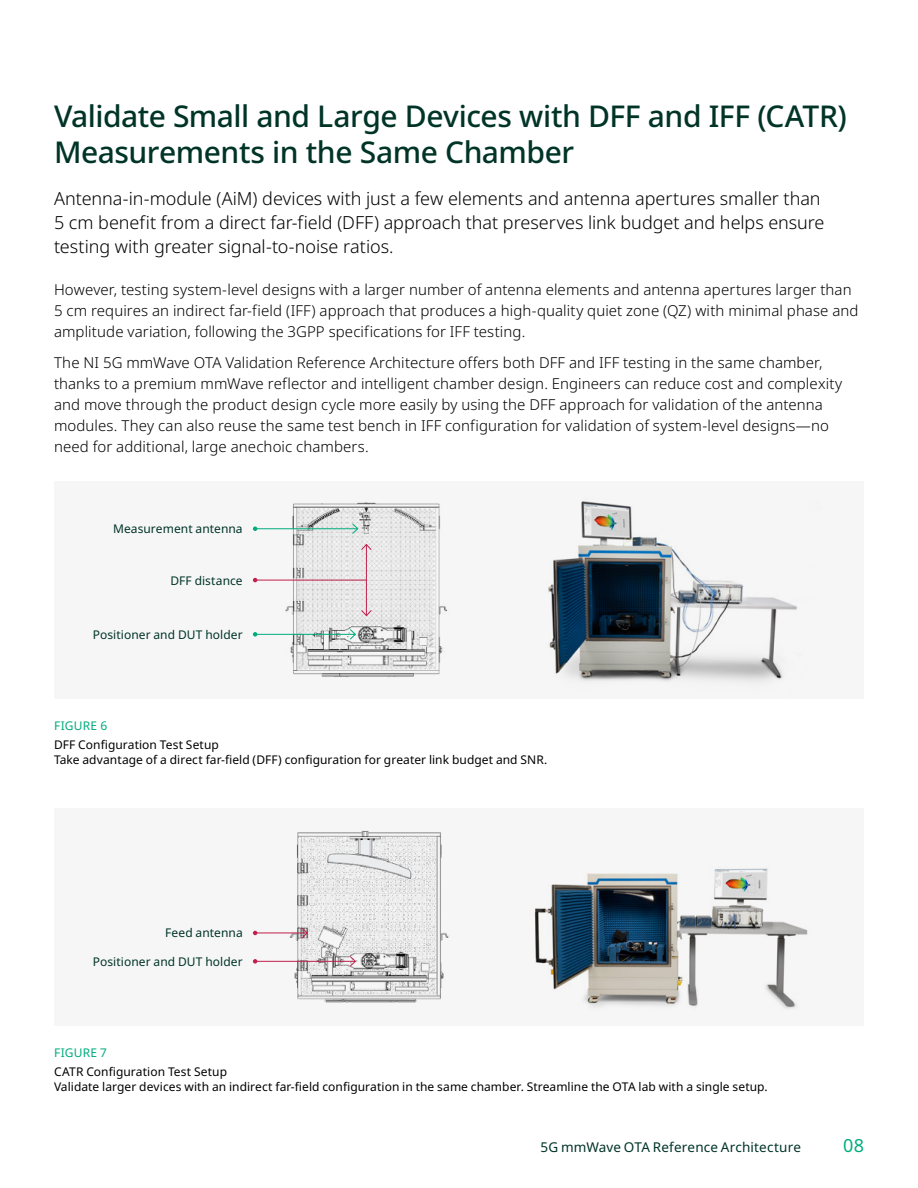
<style>
.page{position:relative;width:918px;height:1188px;background:#fff}
.page>*{position:absolute;margin:0;border:0;box-sizing:border-box;transform-origin:0 0}
.t1{font:500 30px/36px "Noto Sans";letter-spacing:-.015em;color:#003427}
.t2{font:300 18px/24px "Noto Sans";letter-spacing:-.005em;color:#000}
.t3{font:18px "Noto Sans";color:#00ac7e}
.t4{font:300 15px/21px "Noto Sans";letter-spacing:.005em;color:#000}
.t5{font:13.5px "Noto Sans";letter-spacing:.01em;color:#003427}
.t6{font:12px/15px "Noto Sans";letter-spacing:.005em;color:#000}
.t7{font:12px "Noto Sans";letter-spacing:.005em;color:#003427}
.t8{font:12px "Noto Sans";letter-spacing:.015em;color:#00ac7e}
</style>
<div class="page">
<div style="left:54px;top:481px;width:810px;height:218px;background:#f6f6f6"></div>
<img style="left:548px;top:501px;width:249px;height:181px">
<img style="left:285px;top:502px;width:163px;height:175px">
<hr style="left:255px;top:634px;width:100px;height:1px;background:#00ac7e">
<svg style="left:253px;top:632px;width:4px;height:5px"></svg>
<svg style="left:349px;top:628px;width:7px;height:12px"></svg>
<hr style="left:255px;top:528px;width:103px;height:1px;background:#00ac7e">
<svg style="left:253px;top:527px;width:4px;height:4px"></svg>
<svg style="left:351px;top:523px;width:8px;height:12px"></svg>
<hr style="left:255px;top:580px;width:111px;height:1px;background:#c0204b">
<svg style="left:253px;top:578px;width:4px;height:4px"></svg>
<hr style="left:366px;top:545px;width:1px;height:71px;background:#c0204b">
<svg style="left:361px;top:543px;width:11px;height:8px"></svg>
<svg style="left:361px;top:609px;width:11px;height:8px"></svg>
<div style="left:54px;top:808px;width:810px;height:218px;background:#f6f6f6"></div>
<img style="left:285px;top:830px;width:164px;height:173px">
<hr style="left:255px;top:961px;width:100px;height:1px;background:#c0204b">
<svg style="left:253px;top:959px;width:4px;height:5px"></svg>
<svg style="left:349px;top:955px;width:7px;height:12px"></svg>
<hr style="left:255px;top:933px;width:52px;height:1px;background:#c0204b">
<svg style="left:253px;top:931px;width:4px;height:4px"></svg>
<svg style="left:301px;top:927px;width:7px;height:12px"></svg>
<img style="left:535px;top:868px;width:273px;height:141px">
<h1 class="t1" style="left:54px;top:98px;width:794px">Validate Small and Large Devices with DFF and IFF (CATR)<br>Measurements in the Same Chamber</h1>
<p class="t2" style="left:54px;top:186px;width:772px">Antenna-in-module (AiM) devices with just a few elements and antenna apertures smaller than<br>5 cm benefit from a direct far-field (DFF) approach that preserves link budget and helps ensure testing with greater signal-to-noise ratios.</p>
<p class="t4" style="left:54px;top:279px;width:806px">However, testing system-level designs with a larger number of antenna elements and antenna apertures larger than<br>5 cm requires an indirect far-field (IFF) approach that produces a high-quality quiet zone (QZ) with minimal phase and amplitude variation, following the 3GPP specifications for IFF testing.</p>
<p class="t4" style="left:54px;top:352px;width:790px">The NI 5G mmWave OTA Validation Reference Architecture offers both DFF and IFF testing in the same chamber, thanks to a premium mmWave reflector and intelligent chamber design. Engineers can reduce cost and complexity and move through the product design cycle more easily by using the DFF approach for validation of the antenna modules. They can also reuse the same test bench in IFF configuration for validation of system-level designs—no need for additional, large anechoic chambers.</p>
<p class="t7" style="left:113px;top:520px;width:131px">Measurement antenna</p>
<p class="t7" style="left:170px;top:572px;width:74px">DFF distance</p>
<p class="t7" style="left:93px;top:626px;width:151px">Positioner and DUT holder</p>
<p class="t8" style="left:54px;top:717px;width:55px">FIGURE 6</p>
<p class="t6" style="left:54px;top:738px;width:495px">DFF Configuration Test Setup<br>Take advantage of a direct far-field (DFF) configuration for greater link budget and SNR.</p>
<p class="t7" style="left:165px;top:925px;width:79px">Feed antenna</p>
<p class="t7" style="left:93px;top:953px;width:151px">Positioner and DUT holder</p>
<p class="t8" style="left:54px;top:1044px;width:54px">FIGURE 7</p>
<p class="t6" style="left:54px;top:1065px;width:715px">CATR Configuration Test Setup<br>Validate larger devices with an indirect far-field configuration in the same chamber. Streamline the OTA lab with a single setup.</p>
<p class="t5" style="left:541px;top:1138px;width:262px">5G mmWave OTA Reference Architecture</p>
<p class="t3" style="left:843px;top:1133px;width:22px">08</p>
</div>
